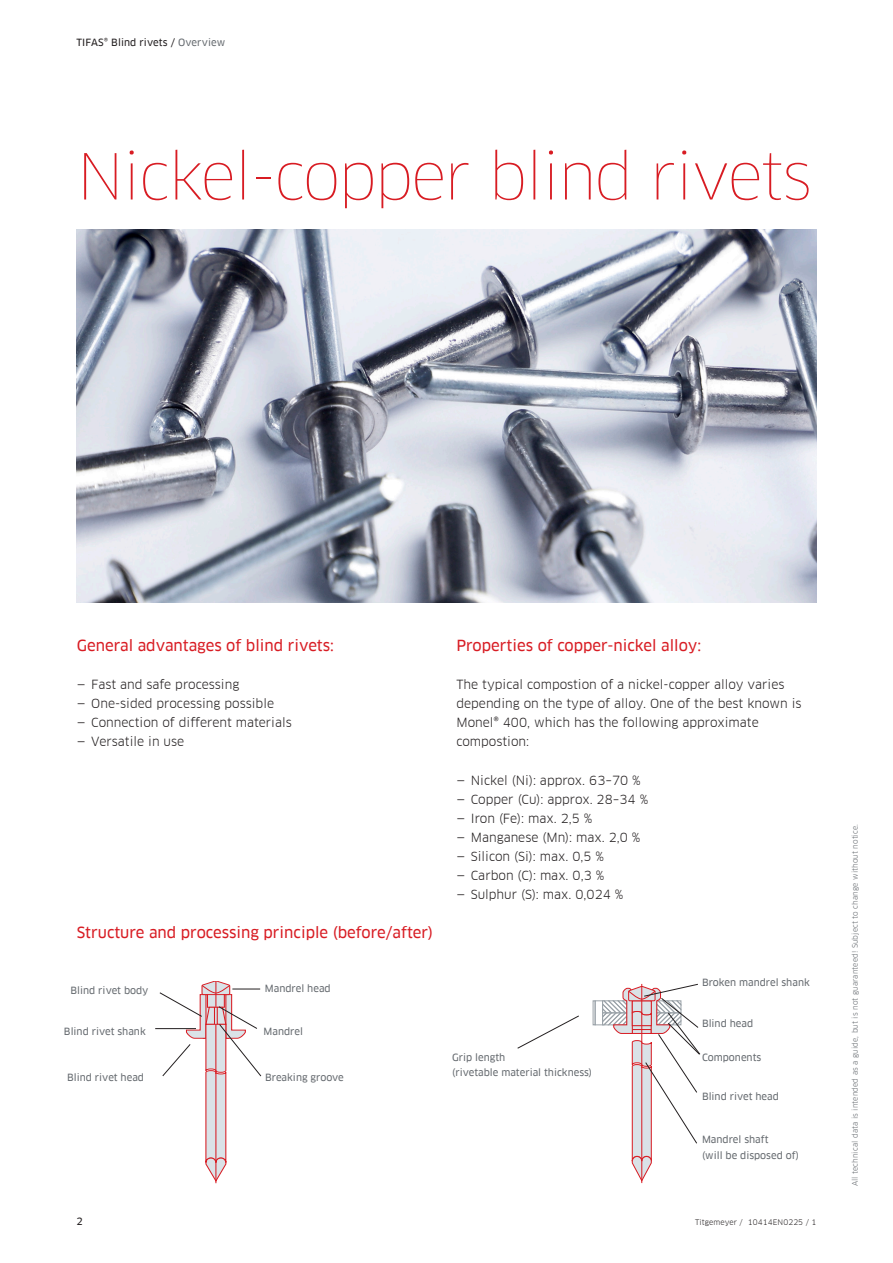
<style>
.page{position:relative;width:893px;height:1263px;background:#fff}
.page>*{position:absolute;margin:0;border:0;box-sizing:border-box;transform-origin:0 0}
.t1{font:100 61.8px "Clan Offc Pro";letter-spacing:-.03em;color:#d81c23}
.t2{font:15px "Clan Offc Pro News";color:#d81c23}
.t3{font:12.3px/19.2px "Clan Offc Pro";color:#231f20}
.t4{font:9.75px/15.3px "Clan Offc Pro News";color:#666b70}
.t5{font:9.75px "Clan Offc Pro News";letter-spacing:.01em;color:#231f20}
.t6{font:7.5px "Clan Offc Pro";letter-spacing:.01em;color:#666b70}
.t7{font:7.5px "Clan Offc Pro";letter-spacing:.01em;color:#231f20}
.s1{color:#666b70}
.s2{font-family:"Clan Offc Pro News"}
</style>
<div class="page">
<img style="left:77px;top:230px;width:739px;height:373px">
<div style="left:595px;top:1000px;width:8px;height:25px;border:1px solid #9ba3a9"></div>
<div style="left:593px;top:1000px;width:2px;height:25px;border:1px solid #9ba3a9"></div>
<svg style="left:517px;top:1015px;width:62px;height:34px"></svg>
<svg style="left:602px;top:984px;width:98px;height:199px"></svg>
<svg style="left:159px;top:981px;width:102px;height:202px"></svg>
<hr style="left:155px;top:1028px;width:41px;height:1px;background:#231f20">
<p class="t5" style="left:77px;top:37px;width:150px">TIFAS® Blind rivets / <span class="s1">Overview</span></p>
<h1 class="t1" style="left:77px;top:141px;width:737px">Nickel-copper blind rivets</h1>
<p class="t2" style="left:77px;top:636px;width:259px">General advantages of blind rivets:</p>
<p class="t3" style="left:77px;top:675px;width:164px">— Fast and safe processing</p>
<p class="t3" style="left:77px;top:694px;width:199px">— One-sided processing possible</p>
<p class="t3" style="left:77px;top:713px;width:216px">— Connection of different materials</p>
<p class="t3" style="left:77px;top:732px;width:109px">— Versatile in use</p>
<p class="t2" style="left:77px;top:923px;width:358px">Structure and processing principle (before/after)</p>
<p class="t4" style="left:71px;top:983px;width:79px">Blind rivet body</p>
<p class="t4" style="left:64px;top:1024px;width:83px">Blind rivet shank</p>
<p class="t4" style="left:67px;top:1070px;width:78px">Blind rivet head</p>
<p class="t4" style="left:265px;top:981px;width:67px">Mandrel head</p>
<p class="t4" style="left:264px;top:1023px;width:41px">Mandrel</p>
<p class="t4" style="left:265px;top:1070px;width:80px">Breaking groove</p>
<p class="t2" style="left:456px;top:636px;width:246px">Properties of copper-nickel alloy:</p>
<p class="t3" style="left:456px;top:675px;width:347px">The typical compostion of a nickel-copper alloy varies depending on the type of alloy. One of the best known is Monel<span class="s2">®</span> 400, which has the following approximate compostion:</p>
<p class="t3" style="left:456px;top:770px;width:186px">— Nickel (Ni): approx. 63–70 %</p>
<p class="t3" style="left:456px;top:789px;width:193px">— Copper (Cu): approx. 28–34 %</p>
<p class="t3" style="left:456px;top:809px;width:137px">— Iron (Fe): max. 2,5 %</p>
<p class="t3" style="left:456px;top:828px;width:186px">— Manganese (Mn): max. 2,0 %</p>
<p class="t3" style="left:456px;top:847px;width:149px">— Silicon (Si): max. 0,5 %</p>
<p class="t3" style="left:456px;top:866px;width:149px">— Carbon (C): max. 0,3 %</p>
<p class="t3" style="left:456px;top:885px;width:169px">— Sulphur (S): max. 0,024 %</p>
<p class="t4" style="left:452px;top:1049px;width:141px">Grip length<br>(rivetable material thickness)</p>
<p class="t4" style="left:702px;top:975px;width:109px">Broken mandrel shank</p>
<p class="t4" style="left:702px;top:1015px;width:53px">Blind head</p>
<p class="t4" style="left:702px;top:1050px;width:61px">Components</p>
<p class="t4" style="left:702px;top:1089px;width:78px">Blind rivet head</p>
<p class="t4" style="left:702px;top:1132px;width:99px">Mandrel shaft<br>(will be disposed of)</p>
<p class="t5" style="left:77px;top:1215px;width:8px">2</p>
<p class="t7" style="left:695px;top:1217px;width:123px">Titgemeyer / 10414EN0225 / 1</p>
<p class="t6" style="left:850px;top:1186px;width:364px;rotate:-90deg">All technical data is intended as a guide, but is not guaranteed! Subject to change without notice.</p>
</div>
